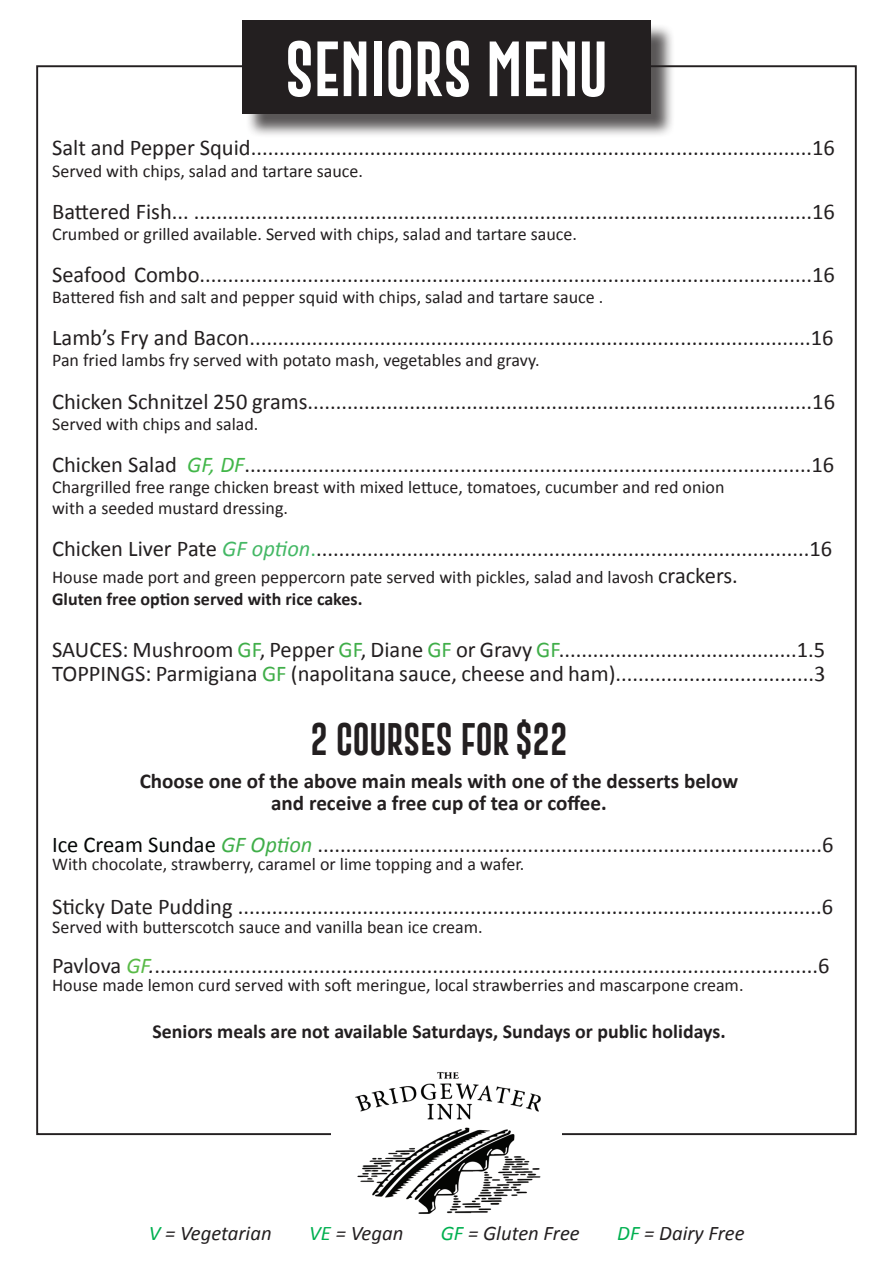
<style>
.page{position:relative;width:893px;height:1263px;background:#fff}
.page>*{position:absolute;margin:0;border:0;box-sizing:border-box;transform-origin:0 0}
.t1{font:57px "Gobold Extra 2";color:#fff}
.t2{font:33.3px "Gobold Extra 2";color:#231f20}
.t3{font:22.5px "Calibri";color:#231f20}
.t4{font:700 21.15px "Calibri";color:#231f20}
.t5{font:italic 20.7px "Calibri";color:#231f20}
.t6{font:700 19.8px "Calibri";color:#231f20}
.t7{font:18px "Calibri";color:#231f20}
.t8{font:700 18px "Calibri";color:#231f20}
.s1{font-style:italic;color:#42b649}
.s2{font-style:italic;color:#44b865}
.s3{color:#44b865}
.s4{font-size:22.5px}
.s5{color:#40ae49}
.s6{color:#040706}
.s7{font-style:italic;color:#40ae49}
.s8{font-style:italic;color:#59ba47}
.s9{font-style:italic}
.s10{color:#00b050}
</style>
<div class="page">
<img style="left:355px;top:1072px;width:186px;height:142px">
<div style="left:245px;top:23px;width:430px;height:115px;background:#231f20;opacity:.75"></div>
<div style="left:242px;top:20px;width:409px;height:94px;background:#231f20"></div>
<p class="t1" style="left:285px;top:32px;width:324px">SENIORS MENU</p>
<p class="t3" style="left:52px;top:134px;width:784px">Salt and Pepper Squid...................................................................................................16</p>
<p class="t7" style="left:52px;top:159px;width:312px">Served with chips, salad and tartare sauce.</p>
<p class="t3" style="left:52px;top:197px;width:784px">Battered Fish... .............................................................................................................16</p>
<p class="t7" style="left:52px;top:223px;width:526px">Crumbed or grilled available. Served with chips, salad and tartare sauce.</p>
<p class="t3" style="left:52px;top:261px;width:784px">Seafood Combo............................................................................................................16</p>
<p class="t7" style="left:52px;top:286px;width:553px">Battered fish and salt and pepper squid with chips, salad and tartare sauce .</p>
<p class="t3" style="left:52px;top:324px;width:783px">Lamb’s Fry and Bacon...................................................................................................16</p>
<p class="t7" style="left:52px;top:349px;width:489px">Pan fried lambs fry served with potato mash, vegetables and gravy.</p>
<p class="t3" style="left:52px;top:387px;width:784px">Chicken Schnitzel 250 grams.........................................................................................16</p>
<p class="t7" style="left:52px;top:413px;width:208px">Served with chips and salad.</p>
<p class="t3" style="left:52px;top:450px;width:784px">Chicken Salad <span class="s1">GF, DF</span>....................................................................................................16</p>
<p class="t7" style="left:52px;top:476px;width:674px">Chargrilled free range chicken breast with mixed lettuce, tomatoes, cucumber and red onion</p>
<p class="t7" style="left:52px;top:497px;width:237px">with a seeded mustard dressing.</p>
<p class="t3" style="left:52px;top:535px;width:782px">Chicken Liver Pate <span class="s2">GF option</span><span class="s3">.</span>.......................................................................................16</p>
<p class="t7" style="left:52px;top:566px;width:687px">House made port and green peppercorn pate served with pickles, salad and lavosh <span class="s4">crackers.</span></p>
<p class="t8" style="left:52px;top:588px;width:312px">Gluten free option served with rice cakes.</p>
<p class="t3" style="left:52px;top:635px;width:775px">SAUCES: Mushroom <span class="s5">GF</span>, Pepper <span class="s5">GF</span>, Diane <span class="s5">GF</span> or Gravy <span class="s5">GF</span>..........................................1.5</p>
<p class="t3" style="left:52px;top:660px;width:775px">TOPPINGS: Parmigiana <span class="s5">GF</span> (napolitana sauce, cheese and ham)...................................3</p>
<p class="t2" style="left:310px;top:717px;width:259px">2 COURSES FOR $22</p>
<p class="t4" style="left:140px;top:768px;width:600px">Choose one of the above main meals with one of the desserts below</p>
<p class="t4" style="left:271px;top:790px;width:337px">and receive a free cup of tea or coffee.</p>
<p class="t3" style="left:52px;top:831px;width:783px"><span class="s6">Ice Cream Sundae</span> <span class="s7">GF Option</span> .........................................................................................6</p>
<p class="t7" style="left:52px;top:853px;width:474px">With chocolate, strawberry, caramel or lime topping and a wafer.</p>
<p class="t3" style="left:52px;top:892px;width:783px">Sticky Date Pudding .......................................................................................................6</p>
<p class="t7" style="left:52px;top:916px;width:432px">Served with butterscotch sauce and vanilla bean ice cream.</p>
<p class="t3" style="left:52px;top:951px;width:779px">Pavlova <span class="s8">GF</span><span class="s9">.</span>.....................................................................................................................6</p>
<p class="t7" style="left:52px;top:973px;width:693px">House made lemon curd served with soft meringue, local strawberries and mascarpone cream.</p>
<p class="t6" style="left:152px;top:1019px;width:575px">Seniors meals are not available Saturdays, Sundays or public holidays.</p>
<p class="t5" style="left:149px;top:1218px;width:125px"><span class="s10">V</span> = Vegetarian</p>
<p class="t5" style="left:309px;top:1218px;width:96px"><span class="s10">VE</span> = Vegan</p>
<p class="t5" style="left:441px;top:1218px;width:140px"><span class="s10">GF</span> = Gluten Free</p>
<p class="t5" style="left:617px;top:1218px;width:129px"><span class="s10">DF</span> = Dairy Free</p>
</div>
